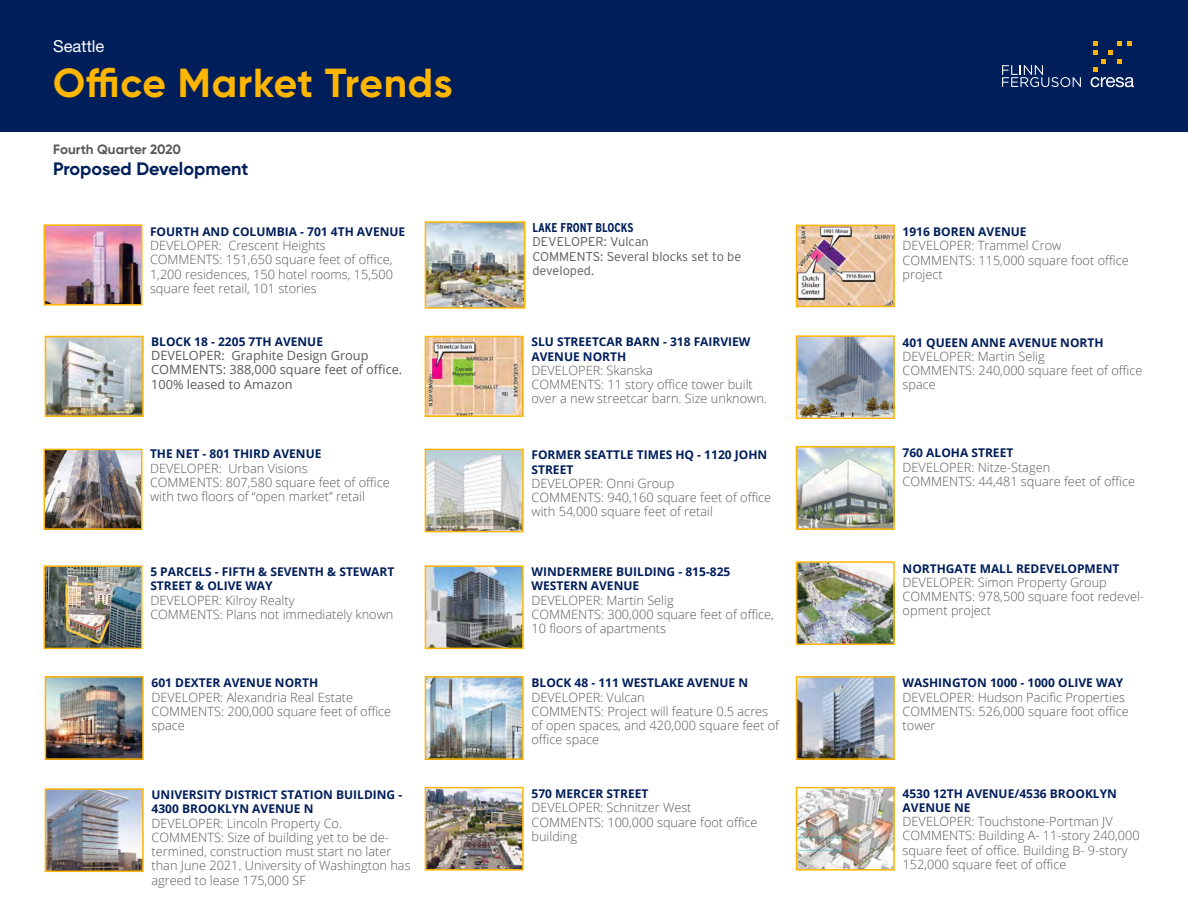
<style>
.page{position:relative;width:1188px;height:918px;background:#fff}
.page>*{position:absolute;margin:0;border:0;box-sizing:border-box;transform-origin:0 0}
.t1{font:700 40.5px "Gilroy";letter-spacing:.02em;color:#ffb600}
.t2{font:700 18px "Gilroy";color:#001e5a}
.t3{font:16.5px "Helvetica Neue LT Std";color:#fff}
.t4{font:700 13.5px "Gilroy";color:#595959}
.t5{font:300 12.75px/14.2px "Open Sans";color:#595959}
.t6{font:12.75px "Open Sans";color:#595959}
.t7{font:300 12.75px "Interstate";color:#595959}
.t8{font:700 condensed 12.75px "Interstate";color:#001e5a}
.t9{font:700 12px/14.2px "Open Sans";color:#001e5a}
</style>
<div class="page">
<div style="left:0;top:0;width:1188px;height:131px;background:#001e5a"></div>
<svg style="left:1091px;top:42px;width:43px;height:45px"></svg>
<svg style="left:1002px;top:65px;width:79px;height:22px"></svg>
<img style="left:47px;top:227px;width:92px;height:76px">
<div style="left:44px;top:224px;width:98px;height:82px;border:2px solid #ffb600"></div>
<img style="left:428px;top:339px;width:93px;height:75px">
<div style="left:425px;top:336px;width:99px;height:81px;border:2px solid #ffb600"></div>
<img style="left:48px;top:339px;width:93px;height:75px">
<div style="left:45px;top:336px;width:99px;height:81px;border:2px solid #ffb600"></div>
<img style="left:799px;top:228px;width:93px;height:76px">
<div style="left:796px;top:225px;width:99px;height:82px;border:2px solid #ffb600"></div>
<img style="left:428px;top:452px;width:93px;height:77px">
<div style="left:425px;top:449px;width:99px;height:83px;border:2px solid #ffb600"></div>
<img style="left:47px;top:452px;width:92px;height:75px">
<div style="left:44px;top:449px;width:98px;height:81px;border:2px solid #ffb600"></div>
<img style="left:428px;top:568px;width:93px;height:78px">
<div style="left:425px;top:565px;width:99px;height:84px;border:2px solid #ffb600"></div>
<img style="left:799px;top:338px;width:93px;height:78px">
<div style="left:796px;top:335px;width:99px;height:84px;border:2px solid #ffb600"></div>
<img style="left:48px;top:679px;width:93px;height:78px">
<div style="left:45px;top:676px;width:99px;height:84px;border:2px solid #ffb600"></div>
<img style="left:799px;top:564px;width:93px;height:78px">
<div style="left:796px;top:561px;width:99px;height:84px;border:2px solid #ffb600"></div>
<img style="left:799px;top:449px;width:93px;height:78px">
<div style="left:796px;top:446px;width:99px;height:84px;border:2px solid #ffb600"></div>
<img style="left:48px;top:791px;width:93px;height:78px">
<div style="left:45px;top:788px;width:99px;height:84px;border:2px solid #ffb600"></div>
<img style="left:428px;top:679px;width:93px;height:78px">
<div style="left:425px;top:676px;width:99px;height:84px;border:2px solid #ffb600"></div>
<img style="left:799px;top:679px;width:93px;height:78px">
<div style="left:796px;top:676px;width:99px;height:84px;border:2px solid #ffb600"></div>
<img style="left:428px;top:790px;width:93px;height:78px">
<div style="left:425px;top:787px;width:99px;height:84px;border:2px solid #ffb600"></div>
<img style="left:799px;top:790px;width:93px;height:78px">
<div style="left:796px;top:787px;width:99px;height:84px;border:2px solid #ffb600"></div>
<img style="left:428px;top:224px;width:94px;height:82px">
<div style="left:425px;top:221px;width:100px;height:88px;border:2px solid #ffb600"></div>
<img style="left:47px;top:568px;width:92px;height:78px">
<div style="left:44px;top:565px;width:98px;height:84px;border:2px solid #ffb600"></div>
<p class="t3" style="left:53px;top:36px;width:53px">Seattle</p>
<h1 class="t1" style="left:53px;top:57px;width:401px">Office Market Trends</h1>
<p class="t4" style="left:53px;top:141px;width:129px">Fourth Quarter 2020</p>
<p class="t2" style="left:53px;top:158px;width:197px">Proposed Development</p>
<p class="t9" style="left:150px;top:224px;width:257px">FOURTH AND COLUMBIA - 701 4TH AVENUE</p>
<p class="t5" style="left:150px;top:238px;width:177px">DEVELOPER: Crescent Heights</p>
<p class="t5" style="left:150px;top:252px;width:245px;text-align:justify">COMMENTS: 151,650 square feet of office, 1,200 residences, 150 hotel rooms, 15,500 square feet retail, 101 stories</p>
<p class="t9" style="left:151px;top:334px;width:173px">BLOCK 18 - 2205 7TH AVENUE</p>
<p class="t6" style="left:151px;top:347px;width:219px">DEVELOPER: Graphite Design Group</p>
<p class="t6" style="left:151px;top:361px;width:253px">COMMENTS: 388,000 square feet of office.</p>
<p class="t6" style="left:151px;top:375px;width:143px">100% leased to Amazon</p>
<p class="t9" style="left:150px;top:447px;width:173px">THE NET - 801 THIRD AVENUE</p>
<p class="t5" style="left:150px;top:461px;width:159px">DEVELOPER: Urban Visions</p>
<p class="t5" style="left:150px;top:475px;width:241px">COMMENTS: 807,580 square feet of office with two floors of “open market” retail</p>
<p class="t9" style="left:150px;top:564px;width:246px">5 PARCELS - FIFTH &amp; SEVENTH &amp; STEWART<br>STREET &amp; OLIVE WAY</p>
<p class="t5" style="left:150px;top:592px;width:146px">DEVELOPER: Kilroy Realty</p>
<p class="t5" style="left:150px;top:607px;width:245px">COMMENTS: Plans not immediately known</p>
<p class="t9" style="left:152px;top:676px;width:168px">601 DEXTER AVENUE NORTH</p>
<p class="t5" style="left:152px;top:690px;width:203px">DEVELOPER: Alexandria Real Estate</p>
<p class="t5" style="left:152px;top:704px;width:241px">COMMENTS: 200,000 square feet of office space</p>
<p class="t9" style="left:152px;top:787px;width:252px">UNIVERSITY DISTRICT STATION BUILDING -<br>4300 BROOKLYN AVENUE N</p>
<p class="t5" style="left:152px;top:815px;width:192px">DEVELOPER: Lincoln Property Co.</p>
<p class="t5" style="left:152px;top:830px;width:261px">COMMENTS: Size of building yet to be de&shy;termined, construction must start no later than June 2021. University of Washington has agreed to lease 175,000 SF</p>
<p class="t8" style="left:532px;top:220px;width:103px">LAKE FRONT BLOCKS</p>
<p class="t7" style="left:532px;top:234px;width:118px">DEVELOPER: Vulcan</p>
<p class="t7" style="left:532px;top:248px;width:210px">COMMENTS: Several blocks set to be</p>
<p class="t7" style="left:532px;top:263px;width:63px">developed.</p>
<p class="t9" style="left:532px;top:335px;width:221px">SLU STREETCAR BARN - 318 FAIRVIEW<br>AVENUE NORTH</p>
<p class="t5" style="left:532px;top:363px;width:123px">DEVELOPER: Skanska</p>
<p class="t5" style="left:532px;top:377px;width:237px">COMMENTS: 11 story office tower built over a new streetcar barn. Size unknown.</p>
<p class="t9" style="left:532px;top:448px;width:237px">FORMER SEATTLE TIMES HQ - 1120 JOHN<br>STREET</p>
<p class="t5" style="left:532px;top:476px;width:144px">DEVELOPER: Onni Group</p>
<p class="t5" style="left:532px;top:490px;width:241px">COMMENTS: 940,160 square feet of office with 54,000 square feet of retail</p>
<p class="t9" style="left:532px;top:564px;width:200px">WINDERMERE BUILDING - 815-825</p>
<p class="t9" style="left:532px;top:579px;width:109px">WESTERN AVENUE</p>
<p class="t5" style="left:532px;top:592px;width:144px">DEVELOPER: Martin Selig</p>
<p class="t5" style="left:532px;top:607px;width:244px">COMMENTS: 300,000 square feet of office,<br>10 floors of apartments</p>
<p class="t9" style="left:532px;top:676px;width:218px">BLOCK 48 - 111 WESTLAKE AVENUE N</p>
<p class="t5" style="left:532px;top:690px;width:115px">DEVELOPER: Vulcan</p>
<p class="t5" style="left:532px;top:704px;width:249px">COMMENTS: Project will feature 0.5 acres of open spaces, and 420,000 square feet of office space</p>
<p class="t9" style="left:532px;top:786px;width:118px">570 MERCER STREET</p>
<p class="t5" style="left:532px;top:800px;width:162px">DEVELOPER: Schnitzer West</p>
<p class="t5" style="left:532px;top:815px;width:228px">COMMENTS: 100,000 square foot office building</p>
<p class="t9" style="left:903px;top:224px;width:126px">1916 BOREN AVENUE</p>
<p class="t5" style="left:903px;top:238px;width:160px">DEVELOPER: Trammel Crow</p>
<p class="t5" style="left:903px;top:253px;width:228px">COMMENTS: 115,000 square foot office project</p>
<p class="t9" style="left:903px;top:335px;width:203px">401 QUEEN ANNE AVENUE NORTH</p>
<p class="t5" style="left:903px;top:349px;width:144px">DEVELOPER: Martin Selig</p>
<p class="t5" style="left:903px;top:363px;width:241px">COMMENTS: 240,000 square feet of office space</p>
<p class="t9" style="left:903px;top:446px;width:112px">760 ALOHA STREET</p>
<p class="t5" style="left:903px;top:460px;width:149px">DEVELOPER: Nitze-Stagen</p>
<p class="t5" style="left:903px;top:474px;width:234px">COMMENTS: 44,481 square feet of office</p>
<p class="t9" style="left:903px;top:561px;width:218px">NORTHGATE MALL REDEVELOPMENT</p>
<p class="t5" style="left:903px;top:575px;width:206px">DEVELOPER: Simon Property Group</p>
<p class="t5" style="left:903px;top:589px;width:243px">COMMENTS: 978,500 square foot redevel&shy;opment project</p>
<p class="t9" style="left:903px;top:676px;width:222px">WASHINGTON 1000 - 1000 OLIVE WAY</p>
<p class="t5" style="left:903px;top:690px;width:224px">DEVELOPER: Hudson Pacific Properties</p>
<p class="t5" style="left:903px;top:704px;width:228px">COMMENTS: 526,000 square foot office tower</p>
<p class="t9" style="left:903px;top:786px;width:216px">4530 12TH AVENUE/4536 BROOKLYN</p>
<p class="t9" style="left:903px;top:800px;width:69px">AVENUE NE</p>
<p class="t5" style="left:903px;top:814px;width:212px">DEVELOPER: Touchstone-Portman JV</p>
<p class="t5" style="left:903px;top:828px;width:239px">COMMENTS: Building A- 11-story 240,000 square feet of office. Building B- 9-story<br>152,000 square feet of office</p>
</div>
